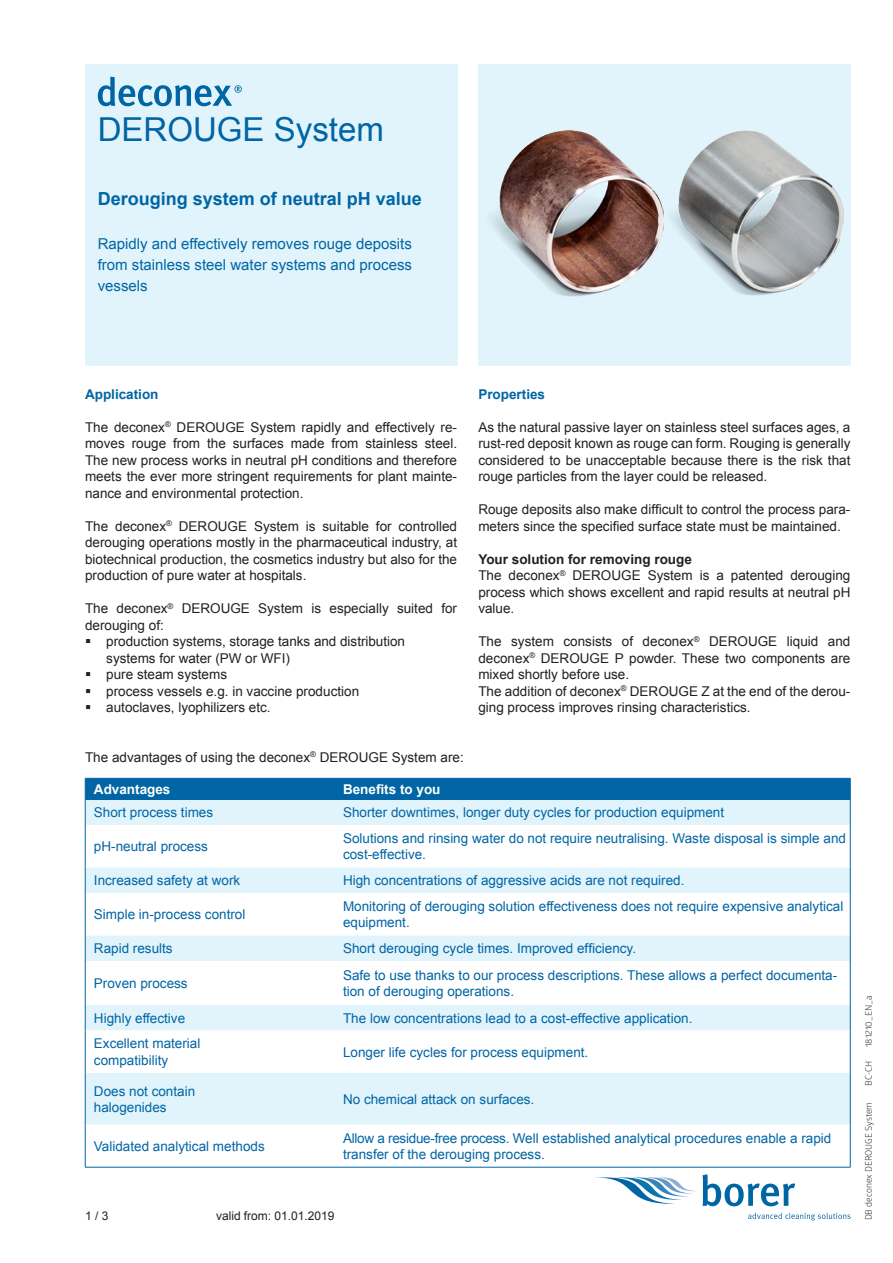
<style>
.page{position:relative;width:893px;height:1263px;background:#fff}
.page>*{position:absolute;margin:0;border:0;box-sizing:border-box;transform-origin:0 0}
.ProdBez_1_Seite{font:33px "Arial";color:#0065a4}
.Titel{font:700 18px "Arial";color:#0065a4}
.Untertitel{font:15px/21px "Arial";color:#0065a4;text-align:justify}
.Text{font:13.5px/16.5px "Arial";color:#231f20;text-align:justify}
.Tabelleninhalt{font:13.5px/16.5px "Arial";color:#0065a4}
.Text-2{font:700 13.5px "Arial";color:#231f20}
.Tabelleninhalt-2{font:700 13.5px "Arial";color:#fff}
.Kapitel-Überschrift{font:700 13.5px "Arial";color:#0065a4}
.ProdBez_Folgeseite{font:12px "Arial";color:#231f20}
.Adresse___doknr{font:9px "Glober";color:#231f20}
</style>
<div class="page">
<svg style="left:595px;top:1174px;width:200px;height:32px"></svg>
<svg style="left:748px;top:1213px;width:102px;height:7px"></svg>
<div style="left:478px;top:64px;width:372px;height:302px;background:#e1f4fc"></div>
<div style="left:85px;top:64px;width:372px;height:302px;background:#e1f4fc"></div>
<svg style="left:98px;top:77px;width:144px;height:29px"></svg>
<img style="left:491px;top:130px;width:172px;height:166px">
<img style="left:671px;top:130px;width:173px;height:166px">
<svg style="left:86px;top:825px;width:764px;height:342px"></svg>
<hr style="left:85px;top:825px;width:1px;height:42px;background:#0065a4">
<hr style="left:850px;top:825px;width:1px;height:42px;background:#0065a4">
<svg style="left:85px;top:867px;width:1px;height:26px"></svg>
<svg style="left:850px;top:867px;width:1px;height:26px"></svg>
<hr style="left:85px;top:893px;width:1px;height:42px;background:#0065a4">
<hr style="left:850px;top:893px;width:1px;height:42px;background:#0065a4">
<svg style="left:85px;top:935px;width:1px;height:26px"></svg>
<svg style="left:850px;top:935px;width:1px;height:26px"></svg>
<hr style="left:85px;top:961px;width:1px;height:44px;background:#0065a4">
<hr style="left:850px;top:961px;width:1px;height:44px;background:#0065a4">
<svg style="left:85px;top:1005px;width:1px;height:25px"></svg>
<svg style="left:850px;top:1005px;width:1px;height:25px"></svg>
<hr style="left:85px;top:1030px;width:1px;height:43px;background:#0065a4">
<hr style="left:850px;top:1030px;width:1px;height:43px;background:#0065a4">
<hr style="left:85px;top:1073px;width:1px;height:52px;background:#0065a4">
<hr style="left:850px;top:1073px;width:1px;height:52px;background:#0065a4">
<hr style="left:85px;top:1125px;width:1px;height:42px;background:#0065a4">
<hr style="left:850px;top:1125px;width:1px;height:42px;background:#0065a4">
<hr style="left:85px;top:1167px;width:241px;height:1px;background:#0065a4">
<hr style="left:326px;top:1167px;width:524px;height:1px;background:#0065a4">
<svg style="left:85px;top:778px;width:766px;height:47px;background:#77b1d2"></svg>
<p class="ProdBez_1_Seite" style="left:98px;top:107px;width:288px">DEROUGE System</p>
<p class="Titel" style="left:98px;top:186px;width:326px">Derouging system of neutral pH value</p>
<p class="Untertitel" style="left:98px;top:233px;width:316px">Rapidly and effectively removes rouge deposits from stainless steel water systems and process vessels</p>
<p class="Kapitel-Überschrift" style="left:85px;top:384px;width:75px">Application</p>
<p class="Text" style="left:85px;top:418px;width:374px">The deconex<sup>®</sup> DEROUGE System rapidly and effectively re&shy;moves rouge from the surfaces made from stainless steel.<br>The new process works in neutral pH conditions and therefore meets the ever more stringent requirements for plant mainte&shy;nance and environmental protection.</p>
<p class="Text" style="left:85px;top:517px;width:374px">The deconex<sup>®</sup> DEROUGE System is suitable for controlled derouging operations mostly in the pharmaceutical industry, at biotechnical production, the cosmetics industry but also for the production of pure water at hospitals.</p>
<p class="Text" style="left:85px;top:600px;width:374px">The deconex<sup>®</sup> DEROUGE System is especially suited for derouging of:</p>
<p class="Text" style="left:106px;top:633px;width:300px">production systems, storage tanks and distribution systems for water (PW or WFI)</p>
<p class="Text" style="left:106px;top:666px;width:122px">pure steam systems</p>
<p class="Text" style="left:106px;top:682px;width:254px">process vessels e.g. in vaccine production</p>
<p class="Text" style="left:106px;top:699px;width:166px">autoclaves, lyophilizers etc.</p>
<p class="Text" style="left:85px;top:748px;width:380px">The advantages of using the deconex<sup>®</sup> DEROUGE System are:</p>
<p class="Kapitel-Überschrift" style="left:478px;top:384px;width:68px">Properties</p>
<p class="Text" style="left:478px;top:418px;width:374px">As the natural passive layer on stainless steel surfaces ages, a rust-red deposit known as rouge can form. Rouging is generally considered to be unacceptable because there is the risk that rouge particles from the layer could be released.</p>
<p class="Text" style="left:478px;top:501px;width:374px">Rouge deposits also make difficult to control the process para&shy;meters since the specified surface state must be maintained.</p>
<p class="Text-2" style="left:478px;top:549px;width:215px">Your solution for removing rouge</p>
<p class="Text" style="left:478px;top:567px;width:374px">The deconex<sup>®</sup> DEROUGE System is a patented derouging process which shows excellent and rapid results at neutral pH value.</p>
<p class="Text" style="left:478px;top:633px;width:374px">The system consists of deconex<sup>®</sup> DEROUGE liquid and deconex<sup>®</sup> DEROUGE P powder. These two components are mixed shortly before use.</p>
<p class="Text" style="left:478px;top:682px;width:374px">The addition of deconex<sup>®</sup> DEROUGE Z at the end of the derou&shy;ging process improves rinsing characteristics.</p>
<p class="Tabelleninhalt-2" style="left:94px;top:780px;width:78px">Advantages</p>
<p class="Tabelleninhalt-2" style="left:343px;top:780px;width:99px">Benefits to you</p>
<p class="Tabelleninhalt" style="left:94px;top:804px;width:121px">Short process times</p>
<p class="Tabelleninhalt" style="left:343px;top:804px;width:383px">Shorter downtimes, longer duty cycles for production equipment</p>
<p class="Tabelleninhalt" style="left:94px;top:838px;width:116px">pH-neutral process</p>
<p class="Tabelleninhalt" style="left:343px;top:830px;width:504px">Solutions and rinsing water do not require neutralising. Waste disposal is simple and cost-effective.</p>
<p class="Tabelleninhalt" style="left:94px;top:872px;width:148px">Increased safety at work</p>
<p class="Tabelleninhalt" style="left:343px;top:872px;width:343px">High concentrations of aggressive acids are not required.</p>
<p class="Tabelleninhalt" style="left:94px;top:906px;width:153px">Simple in-process control</p>
<p class="Tabelleninhalt" style="left:343px;top:898px;width:502px">Monitoring of derouging solution effectiveness does not require expensive analytical equipment.</p>
<p class="Tabelleninhalt" style="left:94px;top:940px;width:80px">Rapid results</p>
<p class="Tabelleninhalt" style="left:343px;top:940px;width:295px">Short derouging cycle times. Improved efficiency.</p>
<p class="Tabelleninhalt" style="left:94px;top:975px;width:95px">Proven process</p>
<p class="Tabelleninhalt" style="left:343px;top:966px;width:496px">Safe to use thanks to our process descriptions. These allows a perfect documenta&shy;tion of derouging operations.</p>
<p class="Tabelleninhalt" style="left:94px;top:1009px;width:93px">Highly effective</p>
<p class="Tabelleninhalt" style="left:343px;top:1009px;width:351px">The low concentrations lead to a cost-effective application.</p>
<p class="Tabelleninhalt" style="left:94px;top:1035px;width:108px">Excellent material compatibility</p>
<p class="Tabelleninhalt" style="left:343px;top:1043px;width:247px">Longer life cycles for process equipment.</p>
<p class="Tabelleninhalt" style="left:94px;top:1082px;width:103px">Does not contain halogenides</p>
<p class="Tabelleninhalt" style="left:343px;top:1091px;width:193px">No chemical attack on surfaces.</p>
<p class="Tabelleninhalt" style="left:94px;top:1138px;width:172px">Validated analytical methods</p>
<p class="Tabelleninhalt" style="left:343px;top:1129px;width:490px">Allow a residue-free process. Well established analytical procedures enable a rapid transfer of the derouging process.</p>
<p class="ProdBez_Folgeseite" style="left:85px;top:1208px;width:25px">1 / 3</p>
<p class="ProdBez_Folgeseite" style="left:216px;top:1208px;width:120px">valid from: 01.01.2019</p>
<p class="Adresse___doknr" style="left:862px;top:1047px;width:53px;rotate:-90deg">181210_EN_a</p>
<p class="Adresse___doknr" style="left:862px;top:1086px;width:26px;rotate:-90deg">BC-CH</p>
<p class="Adresse___doknr" style="left:862px;top:1220px;width:120px;rotate:-90deg">DB deconex DEROUGE System</p>
</div>
